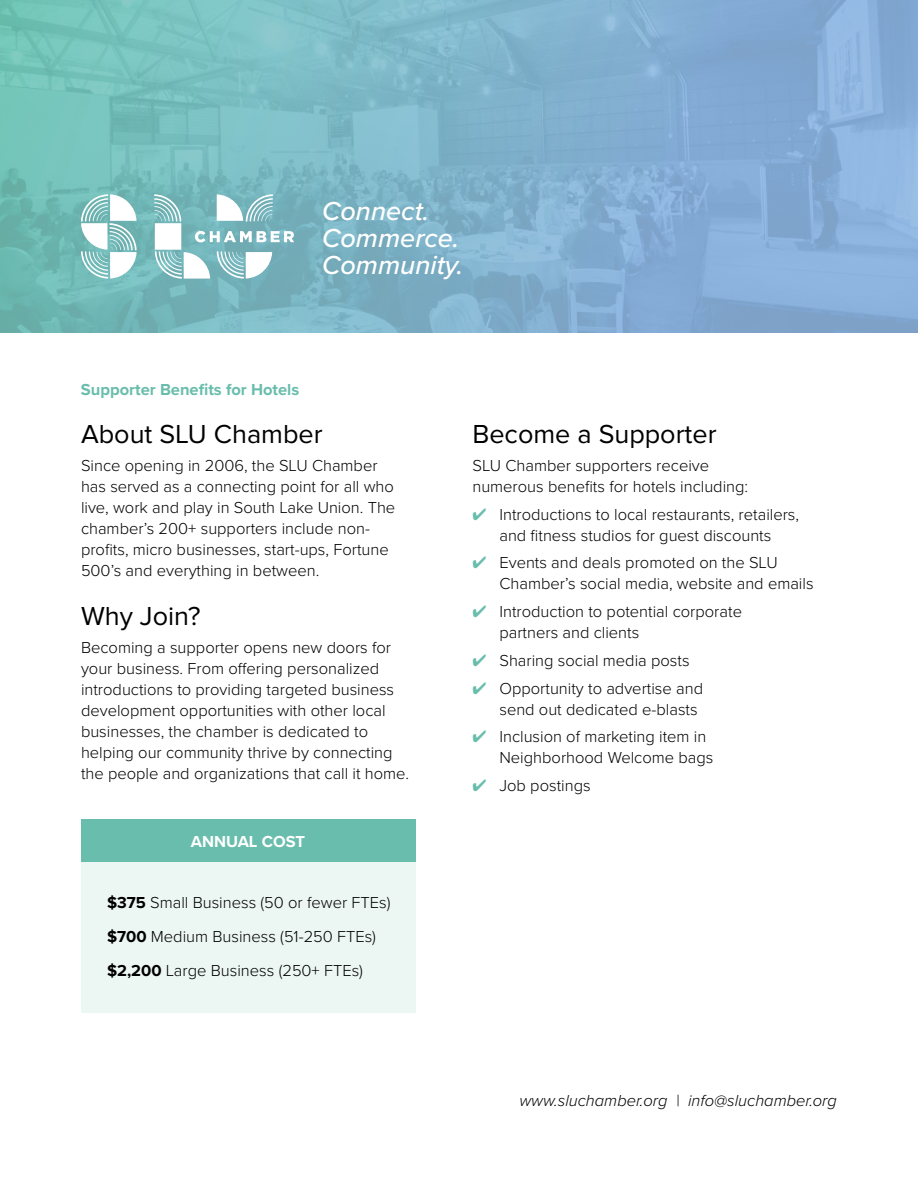
<style>
.page{position:relative;width:918px;height:1188px;background:#fff}
.page>*{position:absolute;margin:0;border:0;box-sizing:border-box;transform-origin:0 0}
.t1{font:27px "Proxima Nova";color:#000}
.t2{font:italic 500 27px/27px "Proxima Nova";color:#fff}
.t3{font:300 16.5px/21px "Proxima Nova";color:#000}
.t4{font:italic 300 16.5px "Proxima Nova";color:#000}
.t5{font:700 16.5px "Proxima Nova";color:#69bdac}
.t6{font:700 16.5px "Proxima Nova";color:#fff}
.s1{font-weight:700}
.s2{color:#69bdac}
</style>
<div class="page">
<div style="left:81px;top:819px;width:334px;height:194px;background:#ecf6f2"></div>
<div style="left:81px;top:819px;width:334px;height:42px;background:#69bdac"></div>
<img style="left:0;top:0;width:918px;height:332px">
<svg style="left:81px;top:194px;width:213px;height:85px"></svg>
<h1 class="t2" style="left:322px;top:197px;width:143px">Connect.<br>Commerce.<br>Community.</h1>
<p class="t5" style="left:81px;top:377px;width:220px">Supporter Benefits for Hotels</p>
<h1 class="t1" style="left:81px;top:422px;width:243px">About SLU Chamber</h1>
<p class="t3" style="left:81px;top:454px;width:316px">Since opening in 2006, the SLU Chamber has served as a connecting point for all who live, work and play in South Lake Union. The chamber’s 200+ supporters include non&shy;profits, micro businesses, start-ups, Fortune 500’s and everything in between.</p>
<h1 class="t1" style="left:81px;top:604px;width:121px">Why Join?</h1>
<p class="t3" style="left:81px;top:636px;width:330px">Becoming a supporter opens new doors for your business. From offering personalized introductions to providing targeted business development opportunities with other local businesses, the chamber is dedicated to helping our community thrive by connecting the people and organizations that call it home.</p>
<p class="t6" style="left:191px;top:829px;width:116px">ANNUAL COST</p>
<p class="t3" style="left:107px;top:885px;width:285px;line-height:33.9px"><span class="s1">$375</span> Small Business (50 or fewer FTEs) <span class="s1">$700</span> Medium Business (51-250 FTEs) <span class="s1">$2,200</span> Large Business (250+ FTEs)</p>
<h1 class="t1" style="left:472px;top:422px;width:246px">Become a Supporter</h1>
<p class="t3" style="left:472px;top:454px;width:277px">SLU Chamber supporters receive numerous benefits for hotels including:</p>
<p class="t3" style="left:472px;top:503px;width:328px;text-align:center"><span class="s2">✔</span> Introductions to local restaurants, retailers, and fitness studios for guest discounts</p>
<p class="t3" style="left:499px;top:551px;width:316px;text-indent:-27px"><span class="s2">✔</span> Events and deals promoted on the SLU<br>Chamber’s social media, website and emails</p>
<p class="t3" style="left:499px;top:600px;width:244px;text-indent:-27px"><span class="s2">✔</span> Introduction to potential corporate partners and clients</p>
<p class="t3" style="left:472px;top:649px;width:219px"><span class="s2">✔</span> Sharing social media posts</p>
<p class="t3" style="left:499px;top:677px;width:205px;text-indent:-27px"><span class="s2">✔</span> Opportunity to advertise and send out dedicated e-blasts</p>
<p class="t3" style="left:499px;top:725px;width:216px;text-indent:-27px"><span class="s2">✔</span> Inclusion of marketing item in<br>Neighborhood Welcome bags</p>
<p class="t3" style="left:472px;top:774px;width:120px"><span class="s2">✔</span> Job postings</p>
<p class="t4" style="left:519px;top:1088px;width:319px">www.sluchamber.org | info@sluchamber.org</p>
</div>
